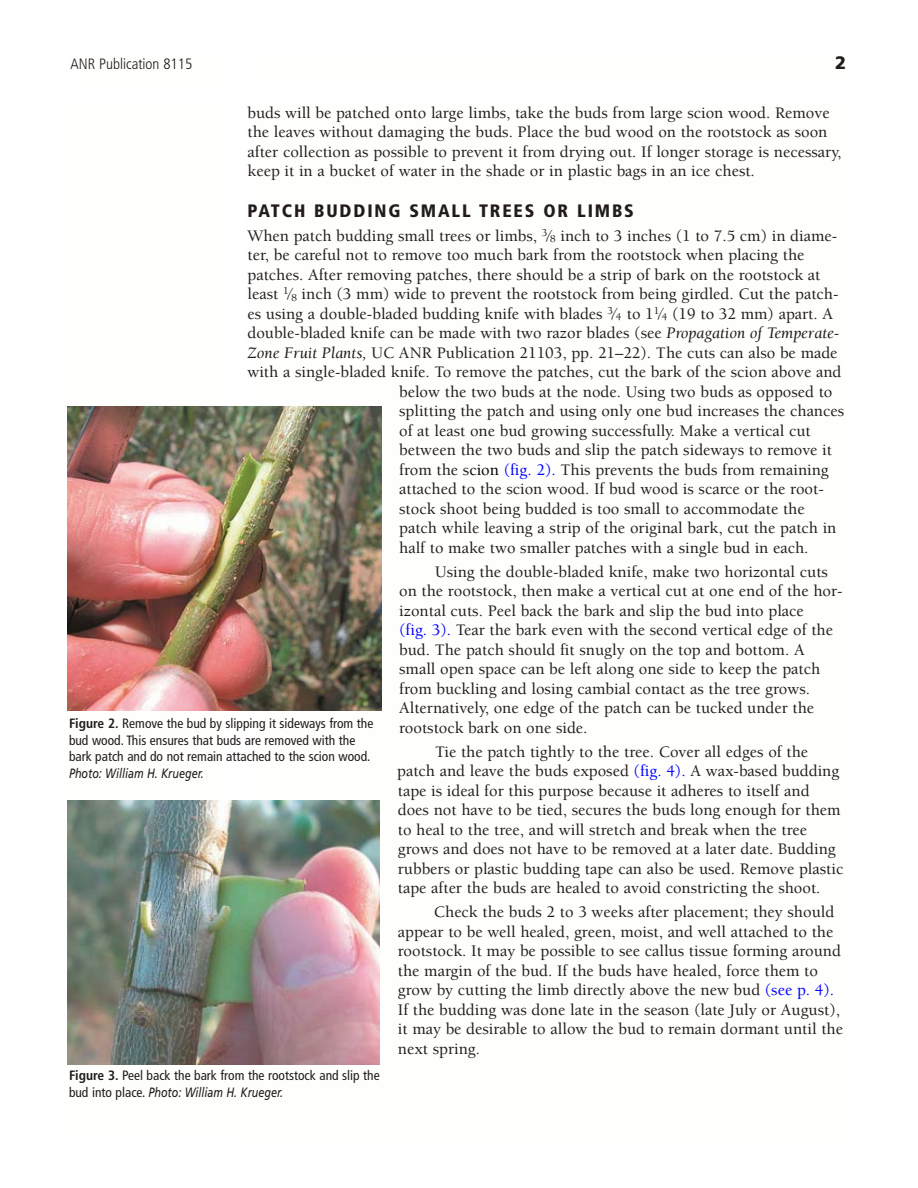
<style>
.page{position:relative;width:918px;height:1188px;background:#fff}
.page>*{position:absolute;margin:0;border:0;box-sizing:border-box;transform-origin:0 0}
.t1{font:900 condensed 18px "Frutiger";letter-spacing:.105em;color:#221b1b}
.t2{font:900 18px "Frutiger";color:#221b1b}
.t3{font:500 16.5px/19.5px "Berkeley";color:#221b1b}
.t4{font:300 condensed 15px "Frutiger";color:#221b1b}
.t5{font:condensed 13.5px/16.5px "Frutiger";color:#221b1b}
.t6{font:italic 13.5px "Frutiger";color:#221b1b;scale:.8 1}
.s1{font-weight:400;font-style:italic}
.s2{color:#000}
.s3{color:#00f}
.s4{font-weight:700}
.s5{font-style:italic;font-stretch:normal}
</style>
<div class="page">
<img style="left:68px;top:407px;width:313px;height:304px">
<img style="left:68px;top:801px;width:312px;height:264px">
<p class="t4" style="left:70px;top:58px;width:123px">ANR Publication 8115</p>
<p class="t2" style="left:835px;top:56px;width:13px">2</p>
<p class="t3" style="left:247px;top:104px;width:595px">buds will be patched onto large limbs, take the buds from large scion wood. Remove the leaves without damaging the buds. Place the bud wood on the rootstock as soon after collection as possible to prevent it from drying out. If longer storage is necessary, keep it in a bucket of water in the shade or in plastic bags in an ice chest.</p>
<p class="t1" style="left:247px;top:203px;width:388px">PATCH BUDDING SMALL TREES OR LIMBS</p>
<p class="t3" style="left:247px;top:227px;width:591px">When patch budding small trees or limbs, <sup>3</sup>⁄<sub>8</sub> inch to 3 inches (1 to 7.5 cm) in diame-</p>
<p class="t3" style="left:247px;top:247px;width:559px">ter, be careful not to remove too much bark from the rootstock when placing the</p>
<p class="t3" style="left:247px;top:266px;width:574px">patches. After removing patches, there should be a strip of bark on the rootstock at</p>
<p class="t3" style="left:247px;top:286px;width:593px">least <sup>1</sup>⁄<sub>8</sub> inch (3 mm) wide to prevent the rootstock from being girdled. Cut the patch-</p>
<p class="t3" style="left:247px;top:305px;width:587px">es using a double-bladed budding knife with blades <sup>3</sup>⁄<sub>4</sub> to 1<sup>1</sup>⁄<sub>4</sub> (19 to 32 mm) apart. A</p>
<p class="t3" style="left:247px;top:325px;width:593px">double-bladed knife can be made with two razor blades (see <span class="s1">Propagation of Temperate-</span></p>
<p class="t3" style="left:247px;top:344px;width:592px"><span class="s1">Zone Fruit Plants,</span> UC ANR Publication 21103, pp. 21–22). The cuts can also be made</p>
<p class="t3" style="left:247px;top:364px;width:595px">with a single-bladed knife. To remove the patches, cut the bark of the scion above and</p>
<p class="t3" style="left:399px;top:383px;width:435px">below the two buds at the node. Using two buds as opposed to</p>
<p class="t3" style="left:399px;top:403px;width:447px">splitting the patch and using only one bud increases the chances</p>
<p class="t3" style="left:399px;top:422px;width:413px">of at least one bud growing successfully. Make a vertical cut</p>
<p class="t3" style="left:399px;top:442px;width:434px">between the two buds and slip the patch sideways to remove it</p>
<p class="t3" style="left:399px;top:461px;width:431px">from the s<span class="s2">cion</span> <span class="s3">(fig. 2).</span> This prevents the buds from remaining</p>
<p class="t3" style="left:399px;top:481px;width:426px">attached to the scion wood. If bud wood is scarce or the root-</p>
<p class="t3" style="left:399px;top:500px;width:407px">stock shoot being budded is too small to accommodate the</p>
<p class="t3" style="left:399px;top:520px;width:439px">patch while leaving a strip of the original bark, cut the patch in</p>
<p class="t3" style="left:399px;top:539px;width:411px">half to make two smaller patches with a single bud in each.</p>
<p class="t3" style="left:399px;top:563px;width:445px;text-indent:36px">Using the double-bladed knife, make two horizontal cuts on the rootstock, then make a vertical cut at one end of the hor&shy;izontal cuts. Peel back the bark and slip the bud into place<br><span class="s3">(fig. 3).</span> Tear the bark even with the second vertical edge of the bud. The patch should fit snugly on the top and bottom. A small open space can be left along one side to keep the patch from buckling and losing cambial contact as the tree grows.<br>Alternatively, one edge of the patch can be tucked under the rootstock bark on one side.</p>
<p class="t3" style="left:397px;top:743px;width:448px;text-indent:38px">Tie the patch tightly to the tree. Cover all edges of the patch and leave the buds exposed <span class="s3">(fig. 4).</span> A wax-based budding tape is ideal for this purpose because it adheres to itself and does not have to be tied, secures the buds long enough for them to heal to the tree, and will stretch and break when the tree grows and does not have to be removed at a later date. Budding rubbers or plastic budding tape can also be used. Remove plastic tape after the buds are healed to avoid constricting the shoot.</p>
<p class="t3" style="left:398px;top:904px;width:447px;text-indent:36px">Check the buds 2 to 3 weeks after placement; they should appear to be well healed, green, moist, and well attached to the rootstock. It may be possible to see callus tissue forming around the margin of the bud. If the buds have healed, force them to grow by cutting the limb directly above the new bud <span class="s3">(see p. 4).<br></span>If the budding was done late in the season (late July or August), it may be desirable to allow the bud to remain dormant until the next spring.</p>
<p class="t5" style="left:69px;top:716px;width:306px"><span class="s4">Figure 2.</span> Remove the bud by slipping it sideways from the bud wood. This ensures that buds are removed with the bark patch and do not remain attached to the scion wood.</p>
<p class="t6" style="left:69px;top:768px;width:170px">Photo: William H. Krueger.</p>
<p class="t5" style="left:69px;top:1068px;width:312px"><span class="s4">Figure 3.</span> Peel back the bark from the rootstock and slip the bud into place. <span class="s5">Photo: William H. Krueger.</span></p>
</div>
